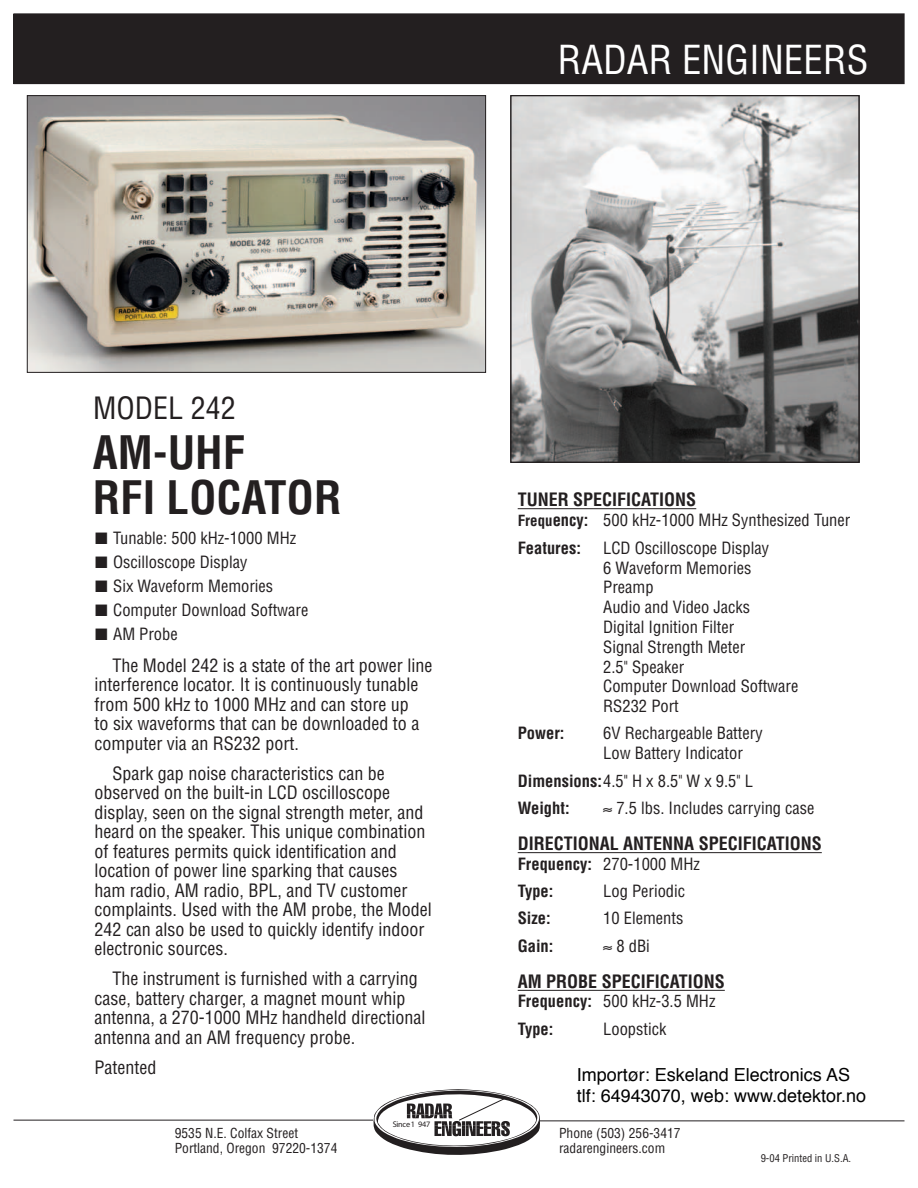
<style>
.page{position:relative;width:918px;height:1188px;background:#fff}
.page>*{position:absolute;margin:0;border:0;box-sizing:border-box;transform-origin:0 0}
.t1{font:700 condensed 45px/45px "Helvetica";color:#231f20}
.t2{font:condensed 39px "Helvetica";color:#fff}
.t3{font:condensed 30px "Helvetica";color:#231f20}
.t4{font:condensed 18px/19.5px "Helvetica";color:#231f20}
.t5{font:700 condensed 18px "Helvetica";color:#231f20}
.t6{font:18px/21px "Helvetica";color:#000}
.t7{font:condensed 16.5px/19.8px "Helvetica";color:#231f20}
.t8{font:700 condensed 16.5px/27.3px "Helvetica";color:#231f20}
.t9{font:condensed 13.5px/15px "Helvetica";color:#231f20}
.t10{font:condensed 10.5px "Helvetica";color:#231f20}
.t11{font:8.25px "Myriad Pro";letter-spacing:-.03em;color:#231f20}
.s1{font-weight:700;font-size:15px}
.s2{font-weight:700}
.s3{font-weight:400}
</style>
<div class="page">
<hr style="left:540px;top:1120px;width:364px;height:1px;background:#231f20">
<hr style="left:14px;top:1120px;width:362px;height:1px;background:#231f20">
<svg style="left:374px;top:1089px;width:166px;height:66px"></svg>
<div style="left:14px;top:14px;width:890px;height:70px;background:#231f20"></div>
<hr style="left:518px;top:508px;width:178px;height:1px;background:#231f20">
<hr style="left:518px;top:852px;width:304px;height:1px;background:#231f20">
<hr style="left:518px;top:990px;width:207px;height:1px;background:#231f20">
<img style="left:513px;top:97px;width:344px;height:364px">
<div style="left:510px;top:95px;width:349px;height:368px;border:1px solid #231f20"></div>
<img style="left:29px;top:97px;width:455px;height:274px">
<div style="left:27px;top:95px;width:459px;height:278px;border:1px solid #231f20"></div>
<h2 class="t2" style="left:558px;top:36px;width:312px">RADAR ENGINEERS</h2>
<h3 class="t3" style="left:93px;top:389px;width:144px">MODEL 242</h3>
<h1 class="t1" style="left:93px;top:429px;width:250px">AM-UHF<br>RFI LOCATOR</h1>
<p class="t7" style="left:95px;top:528px;width:203px">■ Tunable: 500 kHz-1000 MHz</p>
<p class="t7" style="left:95px;top:552px;width:154px">■ Oscilloscope Display</p>
<p class="t7" style="left:95px;top:576px;width:180px">■ Six Waveform Memories</p>
<p class="t7" style="left:95px;top:600px;width:215px">■ Computer Download Software</p>
<p class="t7" style="left:95px;top:624px;width:84px">■ AM Probe</p>
<p class="t4" style="left:94px;top:655px;width:339px;text-indent:18px">The Model 242 is a state of the art power line interference locator. It is continuously tunable from 500 kHz to 1000 MHz and can store up<br>to six waveforms that can be downloaded to a computer via an RS232 port.</p>
<p class="t4" style="left:94px;top:763px;width:339px;text-indent:18px">Spark gap noise characteristics can be observed on the built-in LCD oscilloscope display, seen on the signal strength meter, and heard on the speaker. This unique combination of features permits quick identification and location of power line sparking that causes ham radio, AM radio, BPL, and TV customer complaints. Used with the AM probe, the Model 242 can also be used to quickly identify indoor electronic sources.</p>
<p class="t4" style="left:94px;top:969px;width:332px;text-indent:18px">The instrument is furnished with a carrying case, battery charger, a magnet mount whip antenna, a 270-1000 MHz handheld directional antenna and an AM frequency probe.</p>
<p class="t4" style="left:94px;top:1057px;width:63px">Patented</p>
<p class="t9" style="left:175px;top:1125px;width:164px">9535 N.E. Colfax Street<br>Portland, Oregon 97220-1374</p>
<p class="t11" style="left:393px;top:1120px;width:39px">Since 1 947</p>
<p class="t5" style="left:518px;top:488px;width:180px">TUNER SPECIFICATIONS</p>
<p class="t7" style="left:518px;top:506px;width:334px;line-height:27.3px"><span class="s1">Frequ</span><span class="s2">ency:</span> 500 kHz-1000 MHz Synthesized Tuner<br><span class="s2">Features:</span></p>
<p class="t7" style="left:603px;top:538px;width:197px">LCD Oscilloscope Display<br>6 Waveform Memories<br>Preamp<br>Audio and Video Jacks<br>Digital Ignition Filter<br>Signal Strength Meter<br>2.5" Speaker<br>Computer Download Software<br>RS232 Port</p>
<p class="t8" style="left:518px;top:720px;width:48px">Power:</p>
<p class="t7" style="left:603px;top:723px;width:161px">6V Rechargeable Battery<br>Low Battery Indicator</p>
<p class="t8" style="left:518px;top:767px;width:237px">Dimensions: <span class="s3">4.5" H x 8.5" W x 9.5" L<br></span>Weight:</p>
<p class="t7" style="left:603px;top:798px;width:213px">≈ 7.5 lbs. Includes carrying case</p>
<p class="t5" style="left:518px;top:832px;width:306px">DIRECTIONAL ANTENNA SPECIFICATIONS</p>
<p class="t8" style="left:518px;top:850px;width:184px">Frequency: <span class="s3">270-1000 MHz<br></span>Type:</p>
<p class="t7" style="left:603px;top:881px;width:84px">Log Periodic</p>
<p class="t8" style="left:518px;top:904px;width:35px">Size:</p>
<p class="t7" style="left:603px;top:908px;width:82px">10 Elements</p>
<p class="t8" style="left:518px;top:932px;width:37px">Gain:</p>
<p class="t7" style="left:603px;top:935px;width:48px">≈ 8 dBi</p>
<p class="t5" style="left:518px;top:970px;width:209px">AM PROBE SPECIFICATIONS</p>
<p class="t8" style="left:518px;top:988px;width:199px">Frequency: <span class="s3">500 kHz-3.5 MHz<br></span>Type:</p>
<p class="t7" style="left:603px;top:1018px;width:65px">Loopstick</p>
<p class="t6" style="left:577px;top:1066px;width:291px">Importør: Eskeland Electronics AS tlf: 64943070, web: www.detektor.no</p>
<p class="t9" style="left:559px;top:1126px;width:123px">Phone (503) 256-3417 radarengineers.com</p>
<p class="t10" style="left:761px;top:1152px;width:92px">9-04 Printed in U.S.A.</p>
</div>
